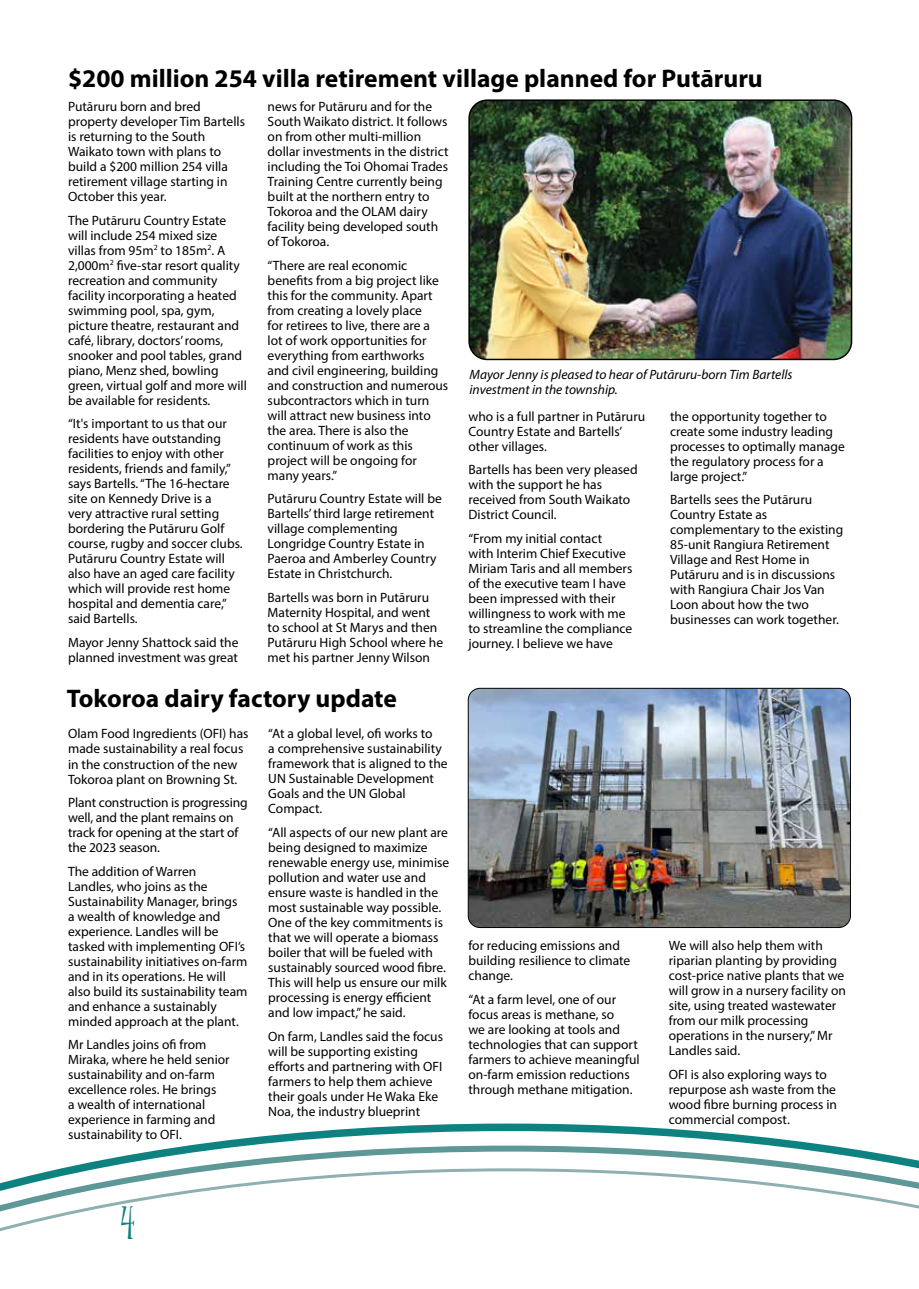
<style>
.page{position:relative;width:919px;height:1289px;background:#fff}
.page>*{position:absolute;margin:0;border:0;box-sizing:border-box;transform-origin:0 0}
.t1{font:43.5px "Juice ITC";color:#0d8280}
.t2{font:700 25.5px "Myriad Pro";color:#000}
.t3{font:13.5px/15px "Myriad Pro";color:#000}
.t4{font:italic 13.5px/15px "Myriad Pro";color:#000}
</style>
<div class="page">
<svg style="left:215px;top:1123px;width:588px;height:19px"></svg>
<svg style="left:73px;top:1142px;width:845px;height:24px"></svg>
<svg style="left:0;top:1166px;width:918px;height:66px"></svg>
<img style="left:471px;top:102px;width:380px;height:257px">
<div style="left:468px;top:99px;width:384px;height:261px;border:2px solid #000;border-radius:18px"></div>
<img style="left:469px;top:689px;width:381px;height:238px">
<div style="left:467px;top:687px;width:383px;height:241px;border:1px solid #000;border-radius:12px"></div>
<h2 class="t2" style="left:68px;top:61px;width:696px">$200 million 254 villa retirement village planned for Putāruru</h2>
<p class="t3" style="left:267px;top:99px;width:182px">news for Putāruru and for the<br>South Waikato district. It follows on from other multi-million dollar investments in the district including the Toi Ohomai Trades<br>Training Centre currently being built at the northern entry to<br>Tokoroa and the OLAM dairy facility being developed south of Tokoroa.</p>
<p class="t3" style="left:267px;top:257px;width:182px">“There are real economic benefits from a big project like this for the community. Apart from creating a lovely place<br>for retirees to live, there are a lot of work opportunities for everything from earthworks and civil engineering, building and construction and numerous subcontractors which in turn will attract new business into the area. There is also the continuum of work as this project will be ongoing for many years.”</p>
<p class="t3" style="left:267px;top:491px;width:176px">Putāruru Country Estate will be<br>Bartells’ third large retirement village complementing<br>Longridge Country Estate in<br>Paeroa and Amberley Country<br>Estate in Christchurch.</p>
<p class="t3" style="left:267px;top:589px;width:177px">Bartells was born in Putāruru<br>Maternity Hospital, and went to school at St Marys and then<br>Putāruru High School where he met his partner Jenny Wilson</p>
<p class="t3" style="left:68px;top:99px;width:178px">Putāruru born and bred property developer Tim Bartells is returning to the South<br>Waikato town with plans to build a $200 million 254 villa retirement village starting in<br>October this year.</p>
<p class="t3" style="left:68px;top:212px;width:180px">The Putāruru Country Estate will include 254 mixed size villas from 95m<sup>2</sup> to 185m<sup>2</sup>. A<br>2,000m<sup>2</sup> five-star resort quality recreation and community facility incorporating a heated swimming pool, spa, gym, picture theatre, restaurant and café, library, doctors’ rooms, snooker and pool tables, grand piano, Menz shed, bowling green, virtual golf and more will be available for residents.</p>
<p class="t3" style="left:68px;top:416px;width:176px">“It's important to us that our residents have outstanding facilities to enjoy with other residents, friends and family,” says Bartells. “The 16-hectare site on Kennedy Drive is a<br>very attractive rural setting bordering the Putāruru Golf course, rugby and soccer clubs.<br>Putāruru Country Estate will also have an aged care facility which will provide rest home hospital and dementia care,” said Bartells.</p>
<p class="t3" style="left:68px;top:634px;width:172px">Mayor Jenny Shattock said the planned investment was great</p>
<p class="t4" style="left:469px;top:366px;width:324px">Mayor Jenny is pleased to hear of Putāruru-born Tim Bartells investment in the township.</p>
<p class="t3" style="left:670px;top:408px;width:176px">the opportunity together to create some industry leading processes to optimally manage the regulatory process for a large project.”</p>
<p class="t3" style="left:670px;top:492px;width:175px">Bartells sees the Putāruru<br>Country Estate as complementary to the existing<br>85-unit Rangiura Retirement<br>Village and Rest Home in<br>Putāruru and is in discussions with Rangiura Chair Jos Van<br>Loon about how the two businesses can work together.</p>
<p class="t3" style="left:468px;top:408px;width:178px">who is a full partner in Putāruru<br>Country Estate and Bartells’ other villages.</p>
<p class="t3" style="left:468px;top:462px;width:171px">Bartells has been very pleased with the support he has received from South Waikato<br>District Council.</p>
<p class="t3" style="left:468px;top:530px;width:165px">“From my initial contact<br>with Interim Chief Executive<br>Miriam Taris and all members of the executive team I have been impressed with their willingness to work with me to streamline the compliance journey. I believe we have</p>
<h2 class="t2" style="left:67px;top:681px;width:331px">Tokoroa dairy factory update</h2>
<p class="t3" style="left:68px;top:726px;width:182px">Olam Food Ingredients (OFI) has made sustainability a real focus in the construction of the new<br>Tokoroa plant on Browning St.</p>
<p class="t3" style="left:68px;top:794px;width:181px">Plant construction is progressing well, and the plant remains on track for opening at the start of the 2023 season.</p>
<p class="t3" style="left:68px;top:863px;width:181px">The addition of Warren<br>Landles, who joins as the<br>Sustainability Manager, brings<br>a wealth of knowledge and experience. Landles will be tasked with implementing OFI’s sustainability initiatives on-farm and in its operations. He will also build its sustainability team and enhance a sustainably minded approach at the plant.</p>
<p class="t3" style="left:68px;top:1036px;width:163px">Mr Landles joins ofi from<br>Miraka, where he held senior sustainability and on-farm excellence roles. He brings<br>a wealth of international experience in farming and sustainability to OFI.</p>
<p class="t3" style="left:268px;top:726px;width:181px">“At a global level, ofi works to<br>a comprehensive sustainability framework that is aligned to the<br>UN Sustainable Development<br>Goals and the UN Global<br>Compact.</p>
<p class="t3" style="left:268px;top:824px;width:182px">“All aspects of our new plant are being designed to maximize renewable energy use, minimise pollution and water use and ensure waste is handled in the most sustainable way possible.<br>One of the key commitments is that we will operate a biomass boiler that will be fueled with sustainably sourced wood fibre.<br>This will help us ensure our milk processing is energy efficient and low impact,” he said.</p>
<p class="t3" style="left:268px;top:1028px;width:176px">On farm, Landles said the focus will be supporting existing efforts and partnering with OFI farmers to help them achieve their goals under He Waka Eke<br>Noa, the industry blueprint</p>
<p class="t3" style="left:468px;top:938px;width:163px">for reducing emissions and building resilience to climate change.</p>
<p class="t3" style="left:468px;top:991px;width:173px">“At a farm level, one of our focus areas is methane, so<br>we are looking at tools and technologies that can support farmers to achieve meaningful on-farm emission reductions through methane mitigation.</p>
<h1 class="t1" style="left:121px;top:1198px;width:16px">4</h1>
<p class="t3" style="left:668px;top:938px;width:179px">We will also help them with riparian planting by providing cost-price native plants that we will grow in a nursery facility on site, using treated wastewater from our milk processing operations in the nursery,” Mr<br>Landles said.</p>
<p class="t3" style="left:668px;top:1066px;width:170px">OFI is also exploring ways to repurpose ash waste from the wood fibre burning process in commercial compost.</p>
</div>
